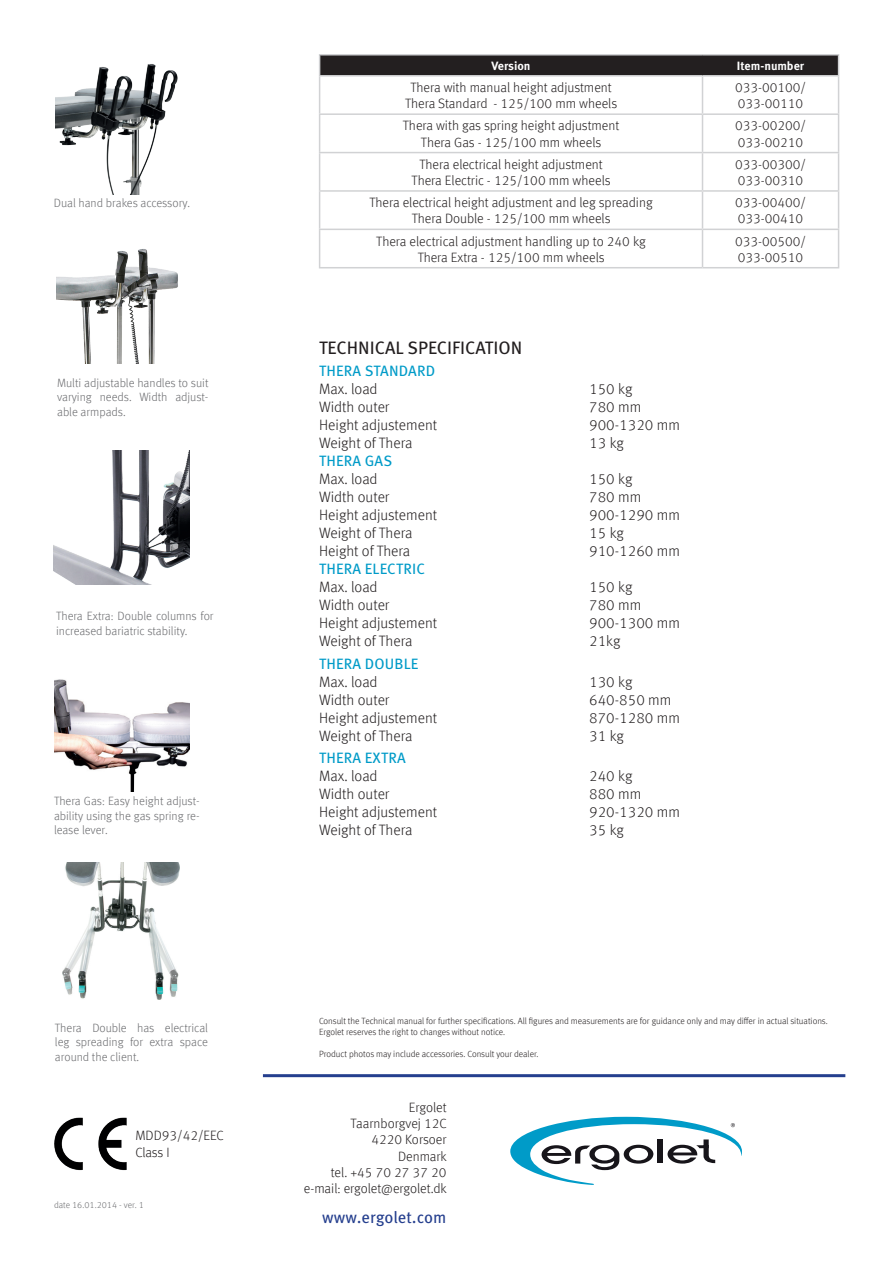
<style>
.page{position:relative;width:893px;height:1263px;background:#fff}
.page>*{position:absolute;margin:0;border:0;box-sizing:border-box;transform-origin:0 0}
.t1{font:18px "Meta Pro";color:#231f20}
.t2{font:16.5px "Meta Pro";color:#253f8e}
.t3{font:300 15px "Meta Offc Pro";color:#231f20}
.t4{font:15px "Meta Pro";letter-spacing:.01em;color:#009bc8}
.t5{font:300 13.5px/16.2px "Meta Offc Pro";color:#231f20}
.t6{font:300 12px/14.4px "Meta Offc Pro";letter-spacing:-.005em;color:#6c6d70;text-align:justify}
.t7{font:700 12px "Meta Pro";color:#fff}
.t8{font:300 9px/10.8px "Meta Offc Pro";color:#231f20}
.t9{font:300 9px "Meta Offc Pro";color:#6c6d70}
</style>
<div class="page">
<hr style="left:263px;top:1074px;width:582px;height:3px;background:#253f8e">
<img style="left:56px;top:64px;width:122px;height:131px">
<img style="left:54px;top:1117px;width:73px;height:54px">
<hr style="left:319px;top:54px;width:383px;height:2px;background:#d1d2d4">
<hr style="left:702px;top:54px;width:137px;height:2px;background:#d1d2d4">
<div style="left:319px;top:55px;width:520px;height:20px;background:#231f20"></div>
<hr style="left:319px;top:75px;width:383px;height:2px;background:#d1d2d4">
<hr style="left:319px;top:77px;width:1px;height:36px;background:#d1d2d4">
<hr style="left:702px;top:77px;width:1px;height:36px;background:#d1d2d4">
<hr style="left:838px;top:77px;width:1px;height:36px;background:#d1d2d4">
<hr style="left:319px;top:113px;width:383px;height:2px;background:#d1d2d4">
<hr style="left:319px;top:115px;width:1px;height:37px;background:#d1d2d4">
<hr style="left:702px;top:113px;width:137px;height:2px;background:#d1d2d4">
<hr style="left:702px;top:115px;width:1px;height:37px;background:#d1d2d4">
<hr style="left:838px;top:115px;width:1px;height:37px;background:#d1d2d4">
<hr style="left:319px;top:152px;width:383px;height:1px;background:#d1d2d4">
<hr style="left:319px;top:153px;width:1px;height:37px;background:#d1d2d4">
<hr style="left:702px;top:152px;width:137px;height:1px;background:#d1d2d4">
<hr style="left:702px;top:153px;width:1px;height:37px;background:#d1d2d4">
<hr style="left:838px;top:153px;width:1px;height:37px;background:#d1d2d4">
<hr style="left:319px;top:192px;width:1px;height:37px;background:#d1d2d4">
<hr style="left:702px;top:192px;width:1px;height:37px;background:#d1d2d4">
<hr style="left:838px;top:192px;width:1px;height:37px;background:#d1d2d4">
<hr style="left:319px;top:230px;width:1px;height:37px;background:#d1d2d4">
<hr style="left:702px;top:230px;width:1px;height:37px;background:#d1d2d4">
<hr style="left:838px;top:230px;width:1px;height:37px;background:#d1d2d4">
<hr style="left:702px;top:75px;width:137px;height:2px;background:#d1d2d4">
<hr style="left:319px;top:190px;width:383px;height:2px;background:#d1d2d4">
<hr style="left:319px;top:229px;width:383px;height:1px;background:#d1d2d4">
<hr style="left:319px;top:267px;width:383px;height:1px;background:#d1d2d4">
<hr style="left:702px;top:190px;width:137px;height:2px;background:#d1d2d4">
<hr style="left:702px;top:229px;width:137px;height:1px;background:#d1d2d4">
<hr style="left:702px;top:267px;width:137px;height:1px;background:#d1d2d4">
<img style="left:63px;top:862px;width:117px;height:138px">
<img style="left:54px;top:451px;width:136px;height:134px">
<img style="left:54px;top:679px;width:136px;height:112px">
<img style="left:56px;top:249px;width:122px;height:115px">
<svg style="left:510px;top:1117px;width:232px;height:68px"></svg>
<p class="t6" style="left:54px;top:195px;width:138px">Dual hand brakes accessory.</p>
<p class="t6" style="left:57px;top:375px;width:153px">Multi adjustable handles to suit varying needs. Width adjust&shy;able armpads.</p>
<p class="t6" style="left:56px;top:608px;width:159px">Thera Extra: Double columns for increased bariatric stability.</p>
<p class="t6" style="left:54px;top:793px;width:147px">Thera Gas: Easy height adjust&shy;ability using the gas spring re&shy;lease lever.</p>
<p class="t6" style="left:55px;top:1020px;width:155px">Thera Double has electrical leg spreading for extra space around the client.</p>
<p class="t5" style="left:135px;top:1127px;width:90px">MDD93/42/EEC</p>
<p class="t5" style="left:135px;top:1143px;width:36px">Class I</p>
<p class="t9" style="left:54px;top:1198px;width:91px">date 16.01.2014 - ver. 1</p>
<p class="t7" style="left:491px;top:56px;width:41px">Version</p>
<p class="t7" style="left:737px;top:56px;width:69px">Item-number</p>
<p class="t5" style="left:410px;top:79px;width:203px">Thera with manual height adjustment</p>
<p class="t5" style="left:405px;top:95px;width:214px">Thera Standard - 125/100 mm wheels</p>
<p class="t5" style="left:735px;top:79px;width:73px">033-00100/</p>
<p class="t5" style="left:738px;top:95px;width:67px">033-00110</p>
<p class="t5" style="left:403px;top:117px;width:218px">Thera with gas spring height adjustment</p>
<p class="t5" style="left:421px;top:133px;width:182px">Thera Gas - 125/100 mm wheels</p>
<p class="t5" style="left:735px;top:117px;width:73px">033-00200/<br>033-00210</p>
<p class="t5" style="left:419px;top:155px;width:185px">Thera electrical height adjustment</p>
<p class="t5" style="left:412px;top:171px;width:200px">Thera Electric - 125/100 mm wheels</p>
<p class="t5" style="left:735px;top:155px;width:73px">033-00300/</p>
<p class="t5" style="left:738px;top:171px;width:67px">033-00310</p>
<p class="t5" style="left:369px;top:194px;width:285px">Thera electrical height adjustment and leg spreading</p>
<p class="t5" style="left:412px;top:210px;width:200px">Thera Double - 125/100 mm wheels</p>
<p class="t5" style="left:735px;top:194px;width:73px">033-00400/</p>
<p class="t5" style="left:738px;top:210px;width:67px">033-00410</p>
<p class="t5" style="left:376px;top:232px;width:271px">Thera electrical adjustment handling up to 240 kg</p>
<p class="t5" style="left:418px;top:248px;width:188px">Thera Extra - 125/100 mm wheels</p>
<p class="t5" style="left:735px;top:232px;width:73px">033-00500/</p>
<p class="t5" style="left:738px;top:248px;width:67px">033-00510</p>
<p class="t1" style="left:319px;top:334px;width:205px">TECHNICAL SPECIFICATION</p>
<p class="t4" style="left:319px;top:360px;width:117px">THERA STANDARD</p>
<p class="t3" style="left:319px;top:378px;width:60px">Max. load</p>
<p class="t3" style="left:589px;top:378px;width:45px">150 kg</p>
<p class="t3" style="left:319px;top:396px;width:72px">Width outer</p>
<p class="t3" style="left:589px;top:396px;width:54px">780 mm</p>
<p class="t3" style="left:319px;top:414px;width:120px">Height adjustement</p>
<p class="t3" style="left:589px;top:414px;width:92px">900-1320 mm</p>
<p class="t3" style="left:319px;top:432px;width:95px">Weight of Thera</p>
<p class="t3" style="left:589px;top:432px;width:36px">13 kg</p>
<p class="t4" style="left:319px;top:450px;width:75px">THERA GAS</p>
<p class="t3" style="left:319px;top:468px;width:60px">Max. load</p>
<p class="t3" style="left:589px;top:468px;width:45px">150 kg</p>
<p class="t3" style="left:319px;top:486px;width:72px">Width outer</p>
<p class="t3" style="left:589px;top:486px;width:54px">780 mm</p>
<p class="t3" style="left:319px;top:504px;width:120px">Height adjustement</p>
<p class="t3" style="left:589px;top:504px;width:92px">900-1290 mm</p>
<p class="t3" style="left:319px;top:522px;width:95px">Weight of Thera</p>
<p class="t3" style="left:589px;top:522px;width:36px">15 kg</p>
<p class="t3" style="left:319px;top:540px;width:93px">Height of Thera</p>
<p class="t3" style="left:589px;top:540px;width:92px">910-1260 mm</p>
<p class="t4" style="left:319px;top:558px;width:107px">THERA ELECTRIC</p>
<p class="t3" style="left:319px;top:576px;width:60px">Max. load</p>
<p class="t3" style="left:589px;top:576px;width:45px">150 kg</p>
<p class="t3" style="left:319px;top:594px;width:72px">Width outer</p>
<p class="t3" style="left:589px;top:594px;width:54px">780 mm</p>
<p class="t3" style="left:319px;top:612px;width:120px">Height adjustement</p>
<p class="t3" style="left:589px;top:612px;width:92px">900-1300 mm</p>
<p class="t3" style="left:319px;top:630px;width:95px">Weight of Thera</p>
<p class="t3" style="left:589px;top:630px;width:33px">21kg</p>
<p class="t4" style="left:319px;top:652px;width:101px">THERA DOUBLE</p>
<p class="t3" style="left:319px;top:671px;width:60px">Max. load</p>
<p class="t3" style="left:589px;top:671px;width:45px">130 kg</p>
<p class="t3" style="left:319px;top:689px;width:72px">Width outer</p>
<p class="t3" style="left:589px;top:689px;width:84px">640-850 mm</p>
<p class="t3" style="left:319px;top:707px;width:120px">Height adjustement</p>
<p class="t3" style="left:589px;top:707px;width:92px">870-1280 mm</p>
<p class="t3" style="left:319px;top:725px;width:95px">Weight of Thera</p>
<p class="t3" style="left:589px;top:725px;width:36px">31 kg</p>
<p class="t4" style="left:319px;top:747px;width:88px">THERA EXTRA</p>
<p class="t3" style="left:319px;top:765px;width:60px">Max. load</p>
<p class="t3" style="left:589px;top:765px;width:45px">240 kg</p>
<p class="t3" style="left:319px;top:783px;width:72px">Width outer</p>
<p class="t3" style="left:589px;top:783px;width:54px">880 mm</p>
<p class="t3" style="left:319px;top:801px;width:120px">Height adjustement</p>
<p class="t3" style="left:589px;top:801px;width:92px">920-1320 mm</p>
<p class="t3" style="left:319px;top:819px;width:95px">Weight of Thera</p>
<p class="t3" style="left:589px;top:819px;width:36px">35 kg</p>
<p class="t8" style="left:319px;top:1015px;width:510px">Consult the Technical manual for further specifications. All figures and measurements are for guidance only and may differ in actual situations.<br>Ergolet reserves the right to changes without notice.</p>
<p class="t8" style="left:319px;top:1047px;width:221px">Product photos may include accessories. Consult your dealer.</p>
<p class="t5" style="left:409px;top:1098px;width:39px">Ergolet</p>
<p class="t5" style="left:350px;top:1115px;width:98px">Taarnborgvej 12C</p>
<p class="t5" style="left:371px;top:1131px;width:77px">4220 Korsoer</p>
<p class="t5" style="left:398px;top:1147px;width:50px">Denmark</p>
<p class="t5" style="left:331px;top:1163px;width:117px">tel. +45 70 27 37 20</p>
<p class="t5" style="left:304px;top:1179px;width:145px">e-mail: ergolet@ergolet.dk</p>
<p class="t2" style="left:322px;top:1204px;width:126px">www.ergolet.com</p>
</div>
